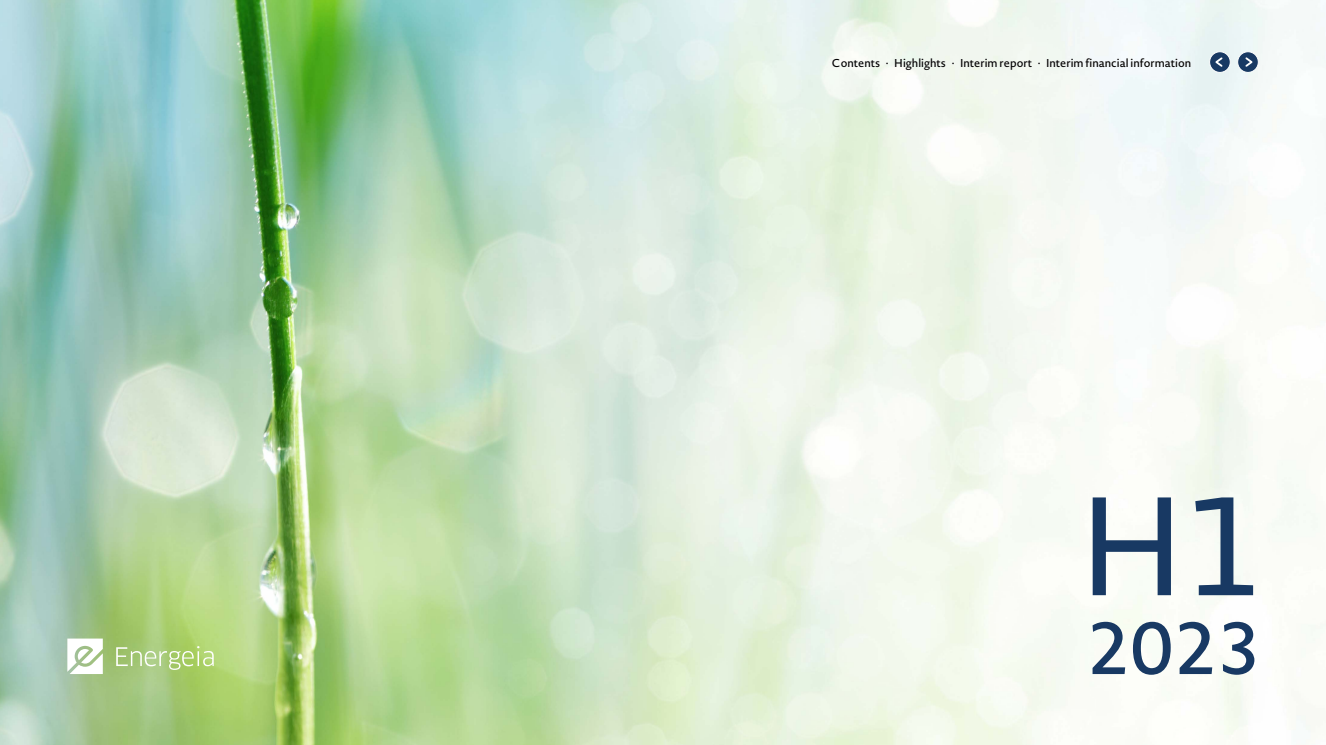
<style>
.page{position:relative;width:1326px;height:745px;background:#fff}
.page>*{position:absolute;margin:0;border:0;box-sizing:border-box;transform-origin:0 0}
.Front_page{font:137.5px "Novel Sans Pro";color:#183963}
.Front_page-2{font:500 72.5px "Novel Sans Pro";color:#183963}
.t1{font:500 11.25px "Novel Sans Pro";color:#000}
.s1{color:#fff}
</style>
<div class="page">
<img style="left:0;top:0;width:1325px;height:744px">
<svg style="left:116px;top:645px;width:98px;height:24px;background:#b6d48a"></svg>
<svg style="left:67px;top:638px;width:36px;height:35px"></svg>
<div style="left:1209px;top:52px;width:21px;height:20px;background:#183963;border-radius:50%"></div>
<div style="left:1209px;top:51px;width:21px;height:22px;border:1px solid #fff;border-radius:50%"></div>
<svg style="left:1215px;top:57px;width:8px;height:10px"></svg>
<div style="left:1237px;top:52px;width:21px;height:20px;background:#183963;border-radius:50%"></div>
<div style="left:1237px;top:51px;width:21px;height:22px;border:1px solid #fff;border-radius:50%"></div>
<svg style="left:1245px;top:57px;width:8px;height:10px"></svg>
<p class="t1" style="left:831px;top:55px;width:124px">Contents <span class="s1">·</span> Highlights <span class="s1">·</span></p>
<p class="t1" style="left:959px;top:55px;width:82px">Interim report <span class="s1">·</span></p>
<p class="t1" style="left:1045px;top:55px;width:147px">Interim financial information</p>
<p class="Front_page" style="left:1078px;top:450px;width:187px">H1</p>
<p class="Front_page-2" style="left:1086px;top:596px;width:174px">2023</p>
</div>
